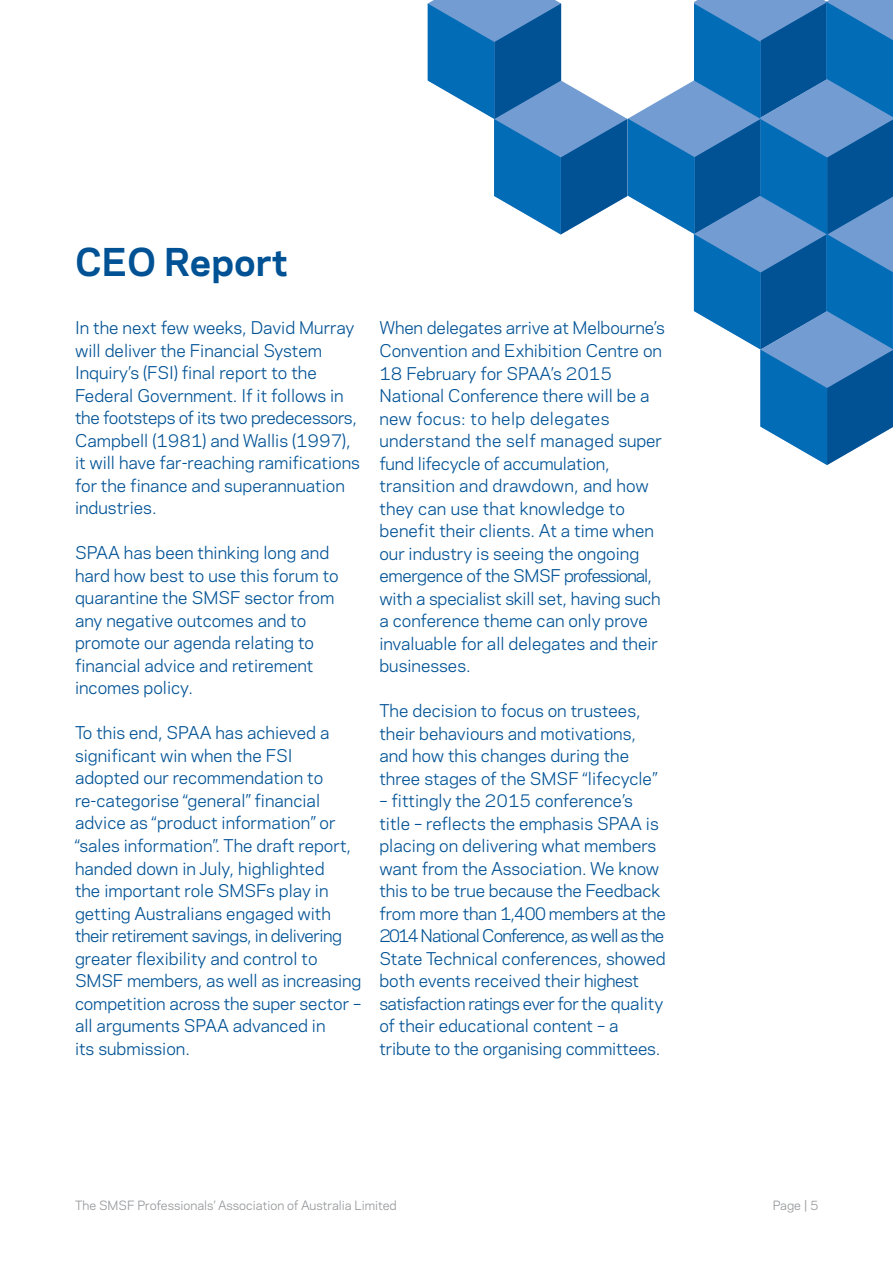
<style>
.page{position:relative;width:893px;height:1263px;background:#fff}
.page>*{position:absolute;margin:0;border:0;box-sizing:border-box;transform-origin:0 0}
.t1{font:700 36px "Galaxie Polaris";color:#005295}
.t2{font:16.5px/22.5px "Galaxie Polaris";color:#005295}
.t3{font:12px "Galaxie Polaris";color:#939598}
</style>
<div class="page">
<svg style="left:428px;top:0;width:465px;height:465px"></svg>
<h1 class="t1" style="left:75px;top:235px;width:214px">CEO Report</h1>
<p class="t2" style="left:75px;top:316px;width:286px">In the next few weeks, David Murray will deliver the Financial System Inquiry’s (FSI) final report to the Federal Government. If it follows in the footsteps of its two predecessors, Campbell (1981) and Wallis (1997), it will have far-reaching ramifications for the finance and superannuation industries.</p>
<p class="t2" style="left:75px;top:541px;width:265px">SPAA has been thinking long and hard how best to use this forum to quarantine the SMSF sector from any negative outcomes and to promote our agenda relating to financial advice and retirement incomes policy.</p>
<p class="t2" style="left:75px;top:721px;width:288px">To this end, SPAA has achieved a significant win when the FSI<br>adopted our recommendation to re-categorise “general” financial advice as “product information” or “sales information”. The draft report, handed down in July, highlighted<br>the important role SMSFs play in getting Australians engaged with their retirement savings, in delivering greater flexibility and control to SMSF members, as well as increasing competition across the super sector – all arguments SPAA advanced in<br>its submission.</p>
<p class="t2" style="left:379px;top:316px;width:287px">When delegates arrive at Melbourne’s<br>Convention and Exhibition Centre on<br>18 February for SPAA’s 2015<br>National Conference there will be a new focus: to help delegates understand the self managed super fund lifecycle of accumulation, transition and drawdown, and how they can use that knowledge to benefit their clients. At a time when our industry is seeing the ongoing emergence of the SMSF professional, with a specialist skill set, having such a conference theme can only prove invaluable for all delegates and their businesses.</p>
<p class="t2" style="left:379px;top:699px;width:279px">The decision to focus on trustees, their behaviours and motivations, and how this changes during the three stages of the SMSF “lifecycle”</p>
<p class="t2" style="left:379px;top:789px;width:288px">– fittingly the 2015 conference’s title – reflects the emphasis SPAA is placing on delivering what members want from the Association. We know this to be true because the Feedback from more than 1,400 members at the 2014 National Conference, as well as the State Technical conferences, showed both events received their highest satisfaction ratings ever for the quality of their educational content – a tribute to the organising committees.</p>
<p class="t3" style="left:75px;top:1196px;width:323px">The SMSF Professionals’ Association of Australia Limited</p>
<p class="t3" style="left:773px;top:1196px;width:47px">Page | 5</p>
</div>
